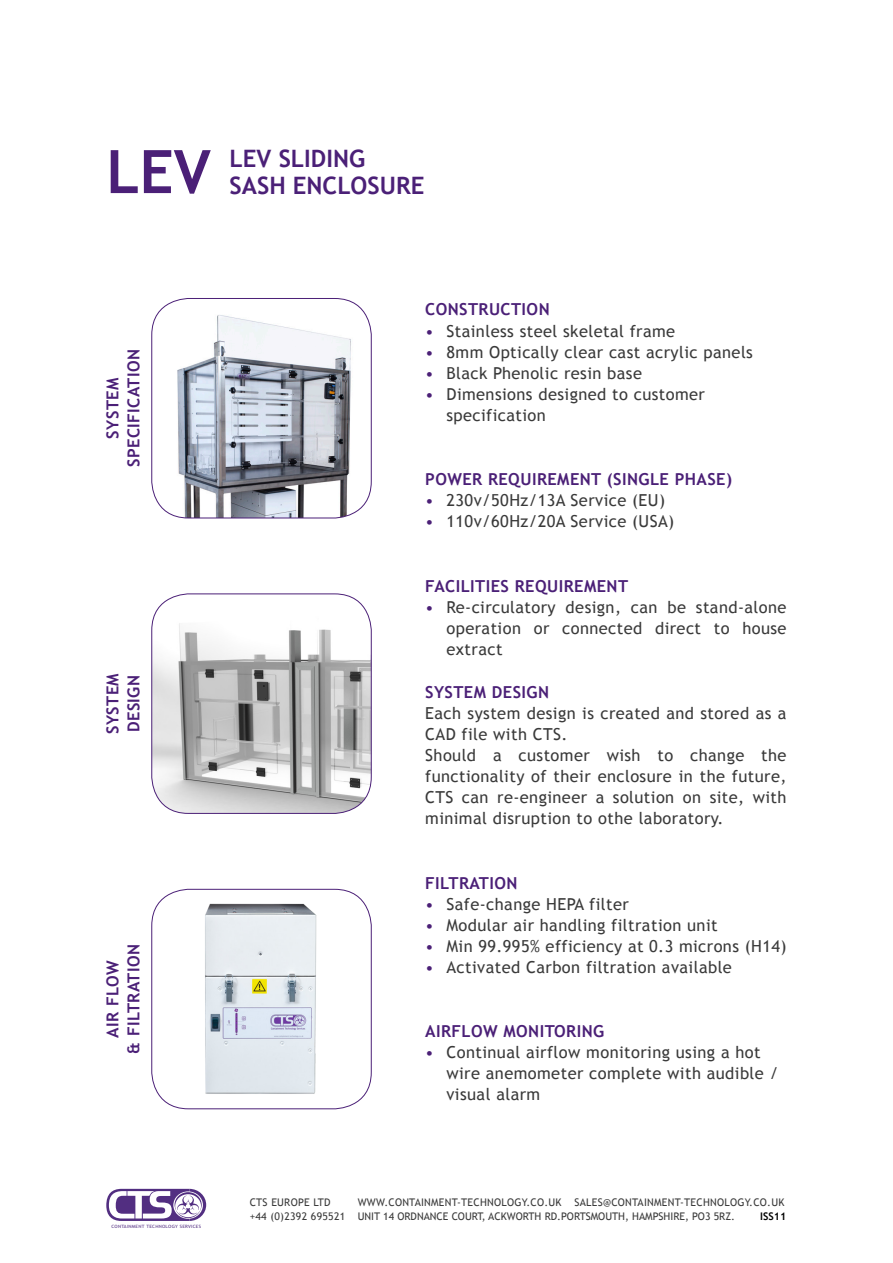
<style>
.page{position:relative;width:893px;height:1263px;background:#fff}
.page>*{position:absolute;margin:0;border:0;box-sizing:border-box;transform-origin:0 0}
.CTS_-_Big_Index{font:700 60px "Trebuchet MS";color:#4b2077}
.CTS_-_Index{font:700 24px/27px "Trebuchet MS";color:#4b2077}
.CTS{font:16.5px/21px "Trebuchet MS";letter-spacing:.025em;color:#3a3a3a}
.CTS-Titles{font:700 16.5px "Trebuchet MS";letter-spacing:.025em;color:#4b2077}
.CTS-MainTitle{font:700 16.5px "Trebuchet MS";letter-spacing:.025em;color:#4b2077}
.CTS-Footer{font:10.5px "Trebuchet MS";letter-spacing:.025em;color:#3a3a3a}
.CTS-Footer-2{font:10.5px "Trebuchet MS";color:#3a3a3a}
.CTS-Footer-3{font:700 10.5px "Trebuchet MS";color:#000}
.t1{font:4.5px "Trebuchet MS";letter-spacing:.05em;color:#522e81;scale:1.08 1}
.s1{color:#4b2077}
</style>
<div class="page">
<img style="left:152px;top:298px;width:219px;height:220px">
<div style="left:152px;top:298px;width:219px;height:220px;border:1px solid #4b2077;border-radius:37px"></div>
<img style="left:152px;top:594px;width:219px;height:219px">
<div style="left:152px;top:594px;width:219px;height:219px;border:1px solid #4b2077;border-radius:37px"></div>
<img style="left:205px;top:903px;width:112px;height:191px">
<div style="left:152px;top:889px;width:219px;height:220px;border:1px solid #4b2077;border-radius:37px"></div>
<svg style="left:106px;top:1189px;width:100px;height:32px"></svg>
<p class="CTS_-_Big_Index" style="left:106px;top:134px;width:106px">LEV</p>
<p class="CTS_-_Index" style="left:230px;top:144px;width:196px">LEV SLIDING<br>SASH ENCLOSURE</p>
<p class="CTS-MainTitle" style="left:102px;top:439px;width:62px;rotate:-90deg">SYSTEM</p>
<p class="CTS-MainTitle" style="left:123px;top:467px;width:119px;rotate:-90deg">SPECIFICATION</p>
<p class="CTS-MainTitle" style="left:102px;top:734px;width:62px;rotate:-90deg">SYSTEM</p>
<p class="CTS-MainTitle" style="left:123px;top:732px;width:59px;rotate:-90deg">DESIGN</p>
<p class="CTS-MainTitle" style="left:102px;top:1038px;width:79px;rotate:-90deg">AIR FLOW</p>
<p class="CTS-MainTitle" style="left:123px;top:1054px;width:111px;rotate:-90deg">&amp; FILTRATION</p>
<p class="t1" style="left:111px;top:1224px;width:84px">CONTAINMENT TECHNOLOGY SERVICES</p>
<p class="CTS-Titles" style="left:425px;top:299px;width:126px">CONSTRUCTION</p>
<p class="CTS" style="left:425px;top:320px;width:252px"><span class="s1">•</span> Stainless steel skeletal frame</p>
<p class="CTS" style="left:425px;top:341px;width:329px"><span class="s1">•</span> 8mm Optically clear cast acrylic panels</p>
<p class="CTS" style="left:425px;top:362px;width:218px"><span class="s1">•</span> Black Phenolic resin base</p>
<p class="CTS" style="left:446px;top:383px;width:260px;text-indent:-21px"><span class="s1">•</span> Dimensions designed to customer specification</p>
<p class="CTS-Titles" style="left:425px;top:469px;width:308px">POWER REQUIREMENT (SINGLE PHASE)</p>
<p class="CTS" style="left:425px;top:490px;width:241px"><span class="s1">•</span> 230v/50Hz/13A Service (EU)</p>
<p class="CTS" style="left:425px;top:511px;width:251px"><span class="s1">•</span> 110v/60Hz/20A Service (USA)</p>
<p class="CTS-Titles" style="left:425px;top:575px;width:204px">FACILITIES REQUIREMENT</p>
<p class="CTS" style="left:446px;top:596px;width:342px;text-align:justify;text-indent:-21px"><span class="s1">•</span> Re-circulatory design, can be stand-alone operation or connected direct to house extract</p>
<p class="CTS-Titles" style="left:425px;top:682px;width:125px">SYSTEM DESIGN</p>
<p class="CTS" style="left:425px;top:703px;width:363px">Each system design is created and stored as a<br>CAD file with CTS.</p>
<p class="CTS" style="left:425px;top:745px;width:363px;text-align:justify">Should a customer wish to change the functionality of their enclosure in the future, CTS can re-engineer a solution on site, with minimal disruption to othe laboratory.</p>
<p class="CTS-Titles" style="left:425px;top:872px;width:94px">FILTRATION</p>
<p class="CTS" style="left:425px;top:893px;width:205px"><span class="s1">•</span> Safe-change HEPA filter</p>
<p class="CTS" style="left:425px;top:914px;width:294px"><span class="s1">•</span> Modular air handling filtration unit</p>
<p class="CTS" style="left:425px;top:935px;width:363px"><span class="s1">•</span> Min 99.995% efficiency at 0.3 microns (H14)</p>
<p class="CTS" style="left:425px;top:956px;width:308px"><span class="s1">•</span> Activated Carbon filtration available</p>
<p class="CTS-Titles" style="left:425px;top:1021px;width:180px">AIRFLOW MONITORING</p>
<p class="CTS" style="left:446px;top:1042px;width:333px;text-indent:-21px"><span class="s1">•</span> Continual airflow monitoring using a hot wire anemometer complete with audible / visual alarm</p>
<p class="CTS-Footer" style="left:250px;top:1196px;width:83px">CTS EUROPE LTD</p>
<p class="CTS-Footer" style="left:358px;top:1196px;width:428px">WWW.CONTAINMENT-TECHNOLOGY.CO.UK SALES@CONTAINMENT-TECHNOLOGY.CO.UK</p>
<p class="CTS-Footer-2" style="left:250px;top:1210px;width:487px">+44 (0)2392 695521 UNIT 14 ORDNANCE COURT, ACKWORTH RD.PORTSMOUTH, HAMPSHIRE, PO3 5RZ.</p>
<p class="CTS-Footer-3" style="left:760px;top:1209px;width:27px">ISS11</p>
</div>
